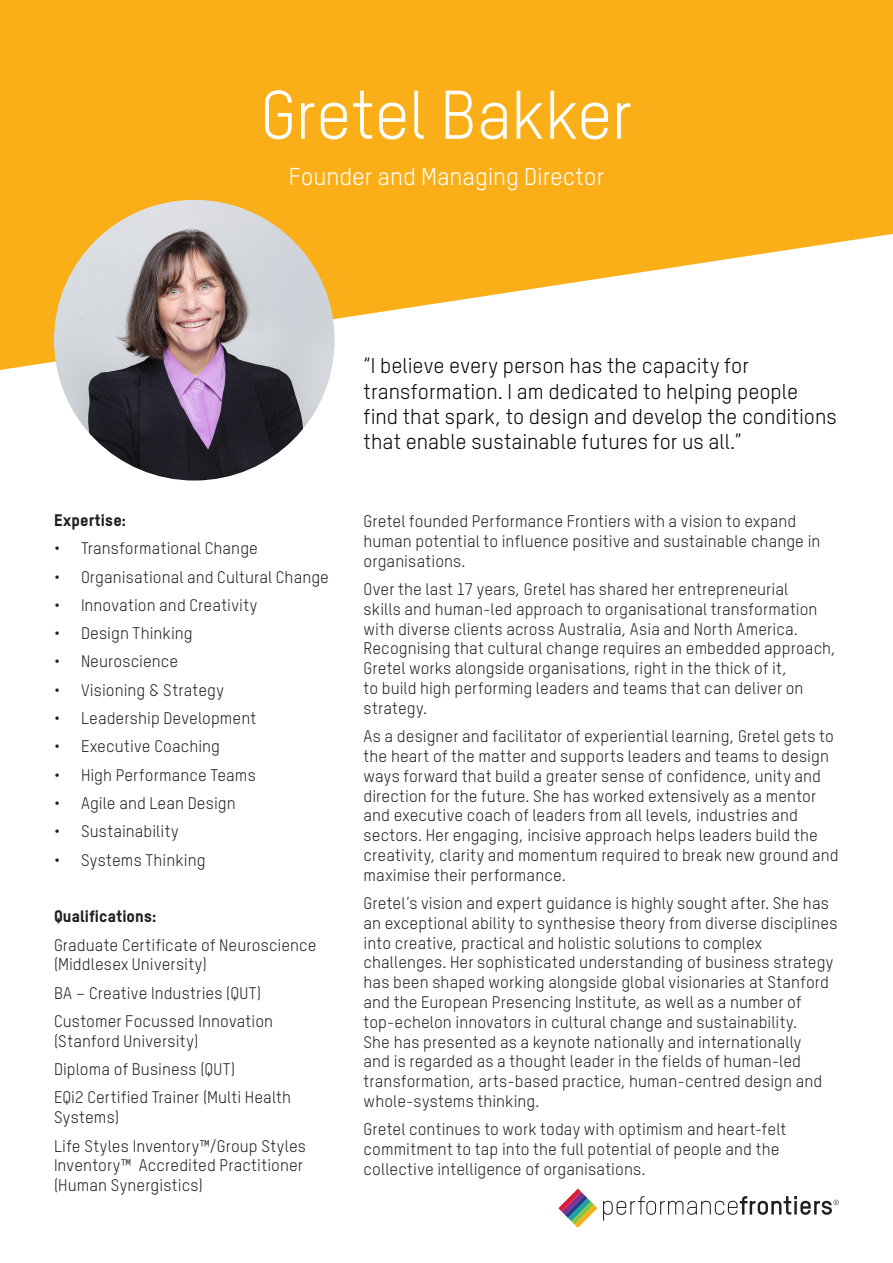
<style>
.page{position:relative;width:893px;height:1263px;background:#fff}
.page>*{position:absolute;margin:0;border:0;box-sizing:border-box;transform-origin:0 0}
.t1{font:67.5px "TSTAR";letter-spacing:-.015em;color:#fff}
.t2{font:24px "TSTAR";color:#fff}
.t3{font:21px/25.2px "TSTAR";color:#040503}
.t4{font:16.5px/19.8px "TSTAR";letter-spacing:.005em;color:#231f20}
.t5{font:800 16.5px "TSTAR";letter-spacing:.01em;color:#231f20}
</style>
<div class="page">
<svg style="left:0;top:0;width:893px;height:370px;fill:#faaf18"></svg>
<img style="left:54px;top:200px;width:281px;height:280px;border-radius:140px">
<svg style="left:558px;top:1188px;width:39px;height:40px"></svg>
<svg style="left:603px;top:1196px;width:236px;height:24px"></svg>
<p class="t1" style="left:260px;top:75px;width:374px">Gretel Bakker</p>
<p class="t2" style="left:289px;top:162px;width:317px">Founder and Managing Director</p>
<p class="t5" style="left:54px;top:510px;width:74px">Expertise:</p>
<p class="t4" style="left:54px;top:538px;width:205px">• Transformational Change</p>
<p class="t4" style="left:54px;top:567px;width:277px">• Organisational and Cultural Change</p>
<p class="t4" style="left:54px;top:595px;width:205px">• Innovation and Creativity</p>
<p class="t4" style="left:54px;top:623px;width:140px">• Design Thinking</p>
<p class="t4" style="left:54px;top:652px;width:126px">• Neuroscience</p>
<p class="t4" style="left:54px;top:680px;width:171px">• Visioning &amp; Strategy</p>
<p class="t4" style="left:54px;top:708px;width:204px">• Leadership Development</p>
<p class="t4" style="left:54px;top:736px;width:168px">• Executive Coaching</p>
<p class="t4" style="left:54px;top:765px;width:203px">• High Performance Teams</p>
<p class="t4" style="left:54px;top:793px;width:183px">• Agile and Lean Design</p>
<p class="t4" style="left:54px;top:821px;width:126px">• Sustainability</p>
<p class="t4" style="left:54px;top:850px;width:153px">• Systems Thinking</p>
<p class="t5" style="left:54px;top:906px;width:104px">Qualifications:</p>
<p class="t4" style="left:54px;top:935px;width:264px">Graduate Certificate of Neuroscience (Middlesex University)</p>
<p class="t4" style="left:54px;top:983px;width:209px">BA – Creative Industries (QUT)</p>
<p class="t4" style="left:54px;top:1011px;width:221px">Customer Focussed Innovation (Stanford University)</p>
<p class="t4" style="left:54px;top:1059px;width:183px">Diploma of Business (QUT)</p>
<p class="t4" style="left:54px;top:1087px;width:239px">EQi2 Certified Trainer (Multi Health<br>Systems)</p>
<p class="t4" style="left:54px;top:1135px;width:254px">Life Styles Inventory™/Group Styles<br>Inventory™ Accredited Practitioner (Human Synergistics)</p>
<p class="t3" style="left:364px;top:353px;width:475px">“I believe every person has the capacity for transformation. I am dedicated to helping people find that spark, to design and develop the conditions that enable sustainable futures for us all.”</p>
<p class="t4" style="left:364px;top:511px;width:458px">Gretel founded Performance Frontiers with a vision to expand human potential to influence positive and sustainable change in organisations.</p>
<p class="t4" style="left:364px;top:579px;width:474px">Over the last 17 years, Gretel has shared her entrepreneurial<br>skills and human-led approach to organisational transformation with diverse clients across Australia, Asia and North America.<br>Recognising that cultural change requires an embedded approach, Gretel works alongside organisations, right in the thick of it,<br>to build high performing leaders and teams that can deliver on strategy.</p>
<p class="t4" style="left:364px;top:726px;width:477px">As a designer and facilitator of experiential learning, Gretel gets to the heart of the matter and supports leaders and teams to design ways forward that build a greater sense of confidence, unity and direction for the future. She has worked extensively as a mentor and executive coach of leaders from all levels, industries and sectors. Her engaging, incisive approach helps leaders build the creativity, clarity and momentum required to break new ground and maximise their performance.</p>
<p class="t4" style="left:364px;top:893px;width:475px">Gretel’s vision and expert guidance is highly sought after. She has an exceptional ability to synthesise theory from diverse disciplines into creative, practical and holistic solutions to complex challenges. Her sophisticated understanding of business strategy has been shaped working alongside global visionaries at Stanford and the European Presencing Institute, as well as a number of top-echelon innovators in cultural change and sustainability.<br>She has presented as a keynote nationally and internationally<br>and is regarded as a thought leader in the fields of human-led transformation, arts-based practice, human-centred design and whole-systems thinking.</p>
<p class="t4" style="left:364px;top:1119px;width:424px">Gretel continues to work today with optimism and heart-felt commitment to tap into the full potential of people and the collective intelligence of organisations.</p>
</div>
